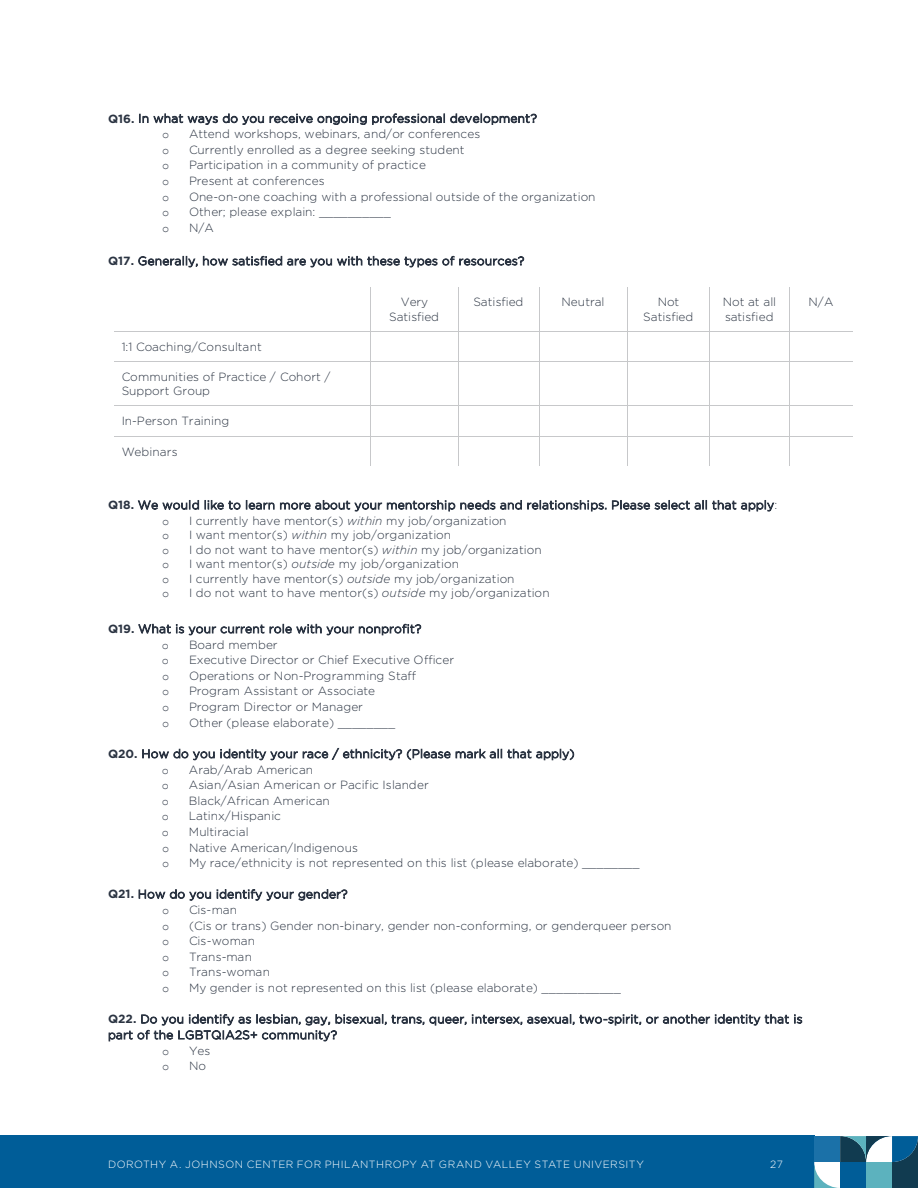
<style>
.page{position:relative;width:918px;height:1188px;background:#fff}
.page>*{position:absolute;margin:0;border:0;box-sizing:border-box;transform-origin:0 0}
.t1{font:300 11.85px/14.4px "Gotham";letter-spacing:.005em;color:#2b3442;text-align:center}
.t2{font:300 11.85px/15.9px "Gotham";letter-spacing:.025em;color:#2b3442}
.t3{font:11.85px "Courier New";color:#2b3442}
.t4{font:300 10.5px "Gotham";letter-spacing:.045em;color:#fff}
.s1{font-weight:700}
.s2{font-style:italic}
</style>
<div class="page">
<div style="left:0;top:1136px;width:814px;height:52px;background:#005d98"></div>
<svg style="left:814px;top:1136px;width:104px;height:52px"></svg>
<div style="left:866px;top:1162px;width:26px;height:26px;background:#5cb2be"></div>
<hr style="left:370px;top:295px;width:1px;height:36px;background:#c7c8ca">
<hr style="left:458px;top:295px;width:1px;height:36px;background:#c7c8ca">
<hr style="left:539px;top:295px;width:1px;height:36px;background:#c7c8ca">
<hr style="left:627px;top:295px;width:1px;height:36px;background:#c7c8ca">
<hr style="left:709px;top:295px;width:1px;height:36px;background:#c7c8ca">
<hr style="left:789px;top:295px;width:1px;height:36px;background:#c7c8ca">
<hr style="left:114px;top:331px;width:256px;height:1px;background:#c7c8ca">
<hr style="left:371px;top:331px;width:87px;height:1px;background:#c7c8ca">
<hr style="left:459px;top:331px;width:80px;height:1px;background:#c7c8ca">
<hr style="left:540px;top:331px;width:87px;height:1px;background:#c7c8ca">
<hr style="left:628px;top:331px;width:81px;height:1px;background:#c7c8ca">
<hr style="left:710px;top:331px;width:79px;height:1px;background:#c7c8ca">
<hr style="left:790px;top:331px;width:62px;height:1px;background:#c7c8ca">
<hr style="left:114px;top:361px;width:256px;height:1px;background:#c7c8ca">
<svg style="left:370px;top:331px;width:1px;height:38px"></svg>
<hr style="left:371px;top:361px;width:87px;height:1px;background:#c7c8ca">
<svg style="left:458px;top:331px;width:1px;height:38px"></svg>
<hr style="left:459px;top:361px;width:80px;height:1px;background:#c7c8ca">
<svg style="left:539px;top:331px;width:1px;height:38px"></svg>
<hr style="left:540px;top:361px;width:87px;height:1px;background:#c7c8ca">
<svg style="left:627px;top:331px;width:1px;height:38px"></svg>
<hr style="left:628px;top:361px;width:81px;height:1px;background:#c7c8ca">
<svg style="left:709px;top:331px;width:1px;height:38px"></svg>
<hr style="left:710px;top:361px;width:79px;height:1px;background:#c7c8ca">
<svg style="left:789px;top:331px;width:1px;height:38px"></svg>
<hr style="left:790px;top:361px;width:62px;height:1px;background:#c7c8ca">
<hr style="left:370px;top:369px;width:1px;height:36px;background:#c7c8ca">
<hr style="left:458px;top:369px;width:1px;height:36px;background:#c7c8ca">
<hr style="left:539px;top:369px;width:1px;height:36px;background:#c7c8ca">
<hr style="left:627px;top:369px;width:1px;height:36px;background:#c7c8ca">
<hr style="left:709px;top:369px;width:1px;height:36px;background:#c7c8ca">
<hr style="left:789px;top:369px;width:1px;height:36px;background:#c7c8ca">
<hr style="left:114px;top:405px;width:256px;height:1px;background:#c7c8ca">
<hr style="left:371px;top:405px;width:87px;height:1px;background:#c7c8ca">
<hr style="left:459px;top:405px;width:80px;height:1px;background:#c7c8ca">
<hr style="left:540px;top:405px;width:87px;height:1px;background:#c7c8ca">
<hr style="left:628px;top:405px;width:81px;height:1px;background:#c7c8ca">
<hr style="left:710px;top:405px;width:79px;height:1px;background:#c7c8ca">
<hr style="left:790px;top:405px;width:62px;height:1px;background:#c7c8ca">
<hr style="left:114px;top:436px;width:256px;height:1px;background:#c7c8ca">
<hr style="left:371px;top:436px;width:87px;height:1px;background:#c7c8ca">
<hr style="left:459px;top:436px;width:80px;height:1px;background:#c7c8ca">
<hr style="left:540px;top:436px;width:87px;height:1px;background:#c7c8ca">
<hr style="left:628px;top:436px;width:81px;height:1px;background:#c7c8ca">
<hr style="left:710px;top:436px;width:79px;height:1px;background:#c7c8ca">
<hr style="left:790px;top:436px;width:62px;height:1px;background:#c7c8ca">
<svg style="left:370px;top:405px;width:1px;height:61px"></svg>
<svg style="left:458px;top:405px;width:1px;height:61px"></svg>
<svg style="left:539px;top:405px;width:1px;height:61px"></svg>
<svg style="left:627px;top:405px;width:1px;height:61px"></svg>
<svg style="left:709px;top:405px;width:1px;height:61px"></svg>
<svg style="left:789px;top:405px;width:1px;height:61px"></svg>
<p class="t2" style="left:108px;top:110px;width:430px"><span class="s1">Q16.</span> In what ways do you receive ongoing professional development?</p>
<p class="t3" style="left:162px;top:127px;width:9px">o</p>
<p class="t1" style="left:189px;top:127px;width:293px">Attend workshops, webinars, and/or conferences</p>
<p class="t3" style="left:162px;top:143px;width:9px">o</p>
<p class="t1" style="left:189px;top:142px;width:277px">Currently enrolled as a degree seeking student</p>
<p class="t3" style="left:162px;top:158px;width:9px">o</p>
<p class="t1" style="left:189px;top:158px;width:238px">Participation in a community of practice</p>
<p class="t3" style="left:162px;top:174px;width:9px">o</p>
<p class="t1" style="left:189px;top:173px;width:137px">Present at conferences</p>
<p class="t3" style="left:162px;top:190px;width:9px">o</p>
<p class="t1" style="left:189px;top:189px;width:408px">One-on-one coaching with a professional outside of the organization</p>
<p class="t3" style="left:162px;top:205px;width:9px">o</p>
<p class="t1" style="left:189px;top:204px;width:203px">Other; please explain: __________</p>
<p class="t3" style="left:162px;top:221px;width:9px">o</p>
<p class="t1" style="left:189px;top:220px;width:26px">N/A</p>
<p class="t2" style="left:108px;top:253px;width:418px"><span class="s1">Q17.</span> Generally, how satisfied are you with these types of resources?</p>
<p class="t1" style="left:389px;top:294px;width:51px">Very<br>Satisfied</p>
<p class="t1" style="left:473px;top:294px;width:51px">Satisfied</p>
<p class="t1" style="left:562px;top:294px;width:44px">Neutral</p>
<p class="t1" style="left:643px;top:294px;width:51px">Not<br>Satisfied</p>
<p class="t1" style="left:723px;top:294px;width:55px;text-align:left">Not at all satisfied</p>
<p class="t1" style="left:809px;top:294px;width:26px">N/A</p>
<p class="t1" style="left:122px;top:339px;width:142px">1:1 Coaching/Consultant</p>
<p class="t1" style="left:122px;top:369px;width:210px;text-align:left">Communities of Practice / Cohort /<br>Support Group</p>
<p class="t1" style="left:122px;top:414px;width:109px">In-Person Training</p>
<p class="t1" style="left:122px;top:444px;width:57px">Webinars</p>
<p class="t2" style="left:108px;top:497px;width:671px"><span class="s1">Q18.</span> We would like to learn more about your mentorship needs and relationships. Please select all that apply:</p>
<p class="t3" style="left:162px;top:514px;width:9px">o</p>
<p class="t1" style="left:189px;top:513px;width:319px">I currently have mentor(s) <span class="s2">within</span> my job/organization</p>
<p class="t3" style="left:162px;top:528px;width:9px">o</p>
<p class="t1" style="left:189px;top:528px;width:264px">I want mentor(s) <span class="s2">within</span> my job/organization</p>
<p class="t3" style="left:162px;top:543px;width:9px">o</p>
<p class="t1" style="left:189px;top:542px;width:354px">I do not want to have mentor(s) <span class="s2">within</span> my job/organization</p>
<p class="t3" style="left:162px;top:557px;width:9px">o</p>
<p class="t1" style="left:189px;top:556px;width:272px">I want mentor(s) <span class="s2">outside</span> my job/organization</p>
<p class="t3" style="left:162px;top:572px;width:9px">o</p>
<p class="t1" style="left:189px;top:571px;width:327px">I currently have mentor(s) <span class="s2">outside</span> my job/organization</p>
<p class="t3" style="left:162px;top:586px;width:9px">o</p>
<p class="t1" style="left:189px;top:585px;width:362px">I do not want to have mentor(s) <span class="s2">outside</span> my job/organization</p>
<p class="t2" style="left:108px;top:621px;width:315px"><span class="s1">Q19.</span> What is your current role with your nonprofit?</p>
<p class="t3" style="left:162px;top:638px;width:9px">o</p>
<p class="t1" style="left:189px;top:637px;width:90px">Board member</p>
<p class="t3" style="left:162px;top:653px;width:9px">o</p>
<p class="t1" style="left:189px;top:653px;width:267px">Executive Director or Chief Executive Officer</p>
<p class="t3" style="left:162px;top:669px;width:9px">o</p>
<p class="t1" style="left:189px;top:668px;width:229px">Operations or Non-Programming Staff</p>
<p class="t3" style="left:162px;top:684px;width:9px">o</p>
<p class="t1" style="left:189px;top:684px;width:188px">Program Assistant or Associate</p>
<p class="t3" style="left:162px;top:700px;width:9px">o</p>
<p class="t1" style="left:189px;top:699px;width:175px">Program Director or Manager</p>
<p class="t3" style="left:162px;top:716px;width:9px">o</p>
<p class="t1" style="left:189px;top:715px;width:208px">Other (please elaborate) ________</p>
<p class="t2" style="left:108px;top:745px;width:468px"><span class="s1">Q20.</span> How do you identity your race / ethnicity? (Please mark all that apply)</p>
<p class="t3" style="left:162px;top:763px;width:9px">o</p>
<p class="t1" style="left:189px;top:762px;width:126px">Arab/Arab American</p>
<p class="t3" style="left:162px;top:778px;width:9px">o</p>
<p class="t1" style="left:189px;top:778px;width:241px">Asian/Asian American or Pacific Islander</p>
<p class="t3" style="left:162px;top:794px;width:9px">o</p>
<p class="t1" style="left:189px;top:793px;width:142px">Black/African American</p>
<p class="t3" style="left:162px;top:809px;width:9px">o</p>
<p class="t1" style="left:189px;top:808px;width:94px">Latinx/Hispanic</p>
<p class="t3" style="left:162px;top:825px;width:9px">o</p>
<p class="t1" style="left:189px;top:824px;width:61px">Multiracial</p>
<p class="t3" style="left:162px;top:840px;width:9px">o</p>
<p class="t1" style="left:189px;top:840px;width:170px">Native American/Indigenous</p>
<p class="t3" style="left:162px;top:856px;width:9px">o</p>
<p class="t1" style="left:189px;top:855px;width:452px">My race/ethnicity is not represented on this list (please elaborate) ________</p>
<p class="t2" style="left:108px;top:886px;width:241px"><span class="s1">Q21.</span> How do you identify your gender?</p>
<p class="t3" style="left:162px;top:903px;width:9px">o</p>
<p class="t1" style="left:189px;top:902px;width:49px">Cis-man</p>
<p class="t3" style="left:162px;top:919px;width:9px">o</p>
<p class="t1" style="left:189px;top:918px;width:484px">(Cis or trans) Gender non-binary, gender non-conforming, or genderqueer person</p>
<p class="t3" style="left:162px;top:934px;width:9px">o</p>
<p class="t1" style="left:189px;top:933px;width:67px">Cis-woman</p>
<p class="t3" style="left:162px;top:950px;width:9px">o</p>
<p class="t1" style="left:189px;top:949px;width:65px">Trans-man</p>
<p class="t3" style="left:162px;top:965px;width:9px">o</p>
<p class="t1" style="left:189px;top:965px;width:83px">Trans-woman</p>
<p class="t3" style="left:162px;top:981px;width:9px">o</p>
<p class="t1" style="left:189px;top:980px;width:433px">My gender is not represented on this list (please elaborate) ___________</p>
<p class="t2" style="left:108px;top:1011px;width:696px"><span class="s1">Q22.</span> Do you identify as lesbian, gay, bisexual, trans, queer, intersex, asexual, two-spirit, or another identity that is part of the LGBTQIA2S+ community?</p>
<p class="t3" style="left:162px;top:1044px;width:9px">o</p>
<p class="t1" style="left:189px;top:1043px;width:23px">Yes</p>
<p class="t3" style="left:162px;top:1059px;width:9px">o</p>
<p class="t1" style="left:189px;top:1059px;width:18px">No</p>
<p class="t4" style="left:108px;top:1157px;width:537px">DOROTHY A. JOHNSON CENTER FOR PHILANTHROPY AT GRAND VALLEY STATE UNIVERSITY</p>
<p class="t4" style="left:770px;top:1157px;width:14px">27</p>
</div>
